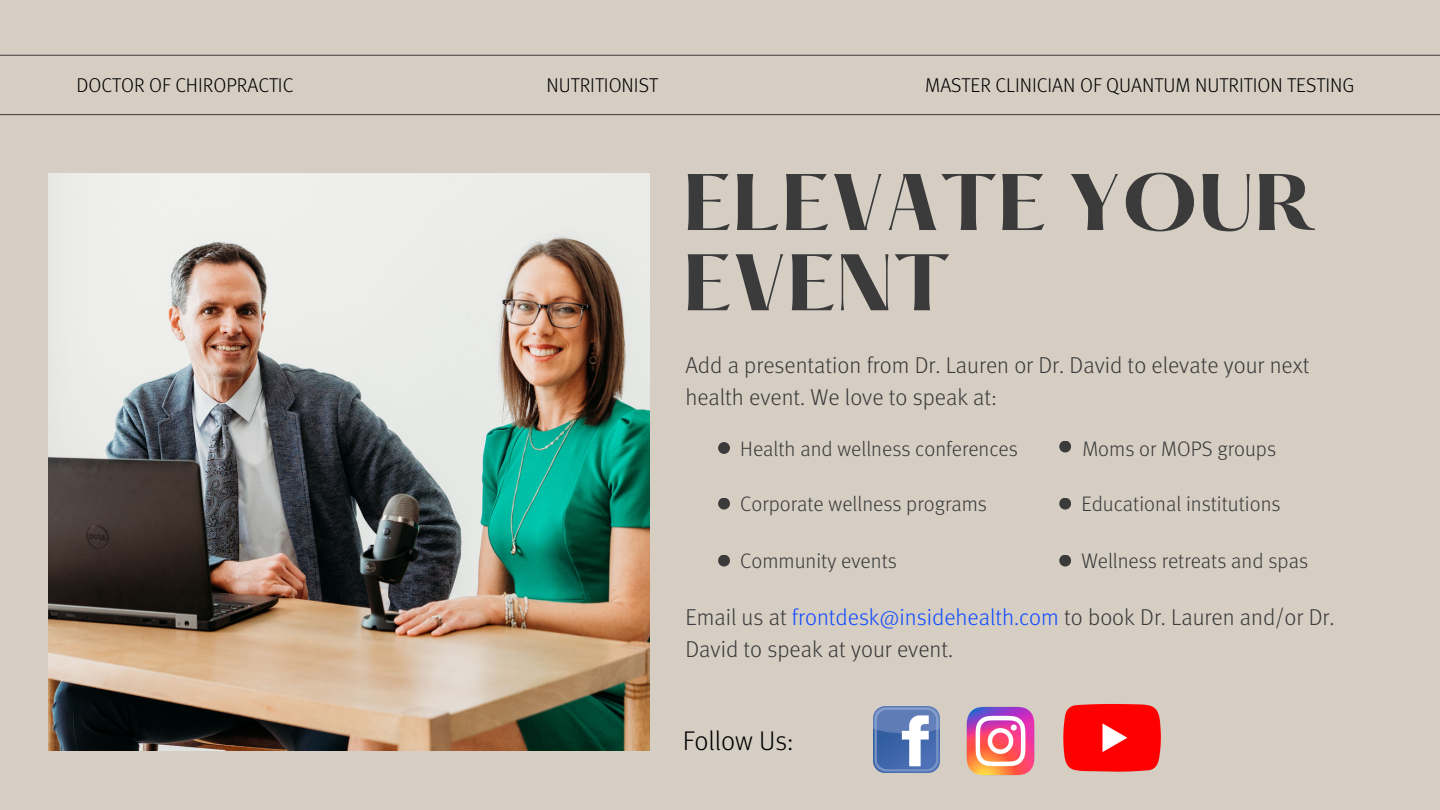
<style>
.page{position:relative;width:1440px;height:810px;background:#d6cec3}
.page>*{position:absolute;margin:0;border:0;box-sizing:border-box;transform-origin:0 0}
.t1{font:700 70px/80.2px "Hatton";color:#3b3b3b}
.t2{font:300 27px "Meta Pro";color:#000}
.t3{font:300 23px/31.5px "Meta Pro";color:#3b3b3b}
.t4{font:300 21px "Meta Pro";color:#3b3b3b}
.t5{font:300 20px "Meta Pro";color:#000}
.s1{color:#104cff}
</style>
<div class="page">
<hr style="left:0;top:114px;width:1440px;height:1px;background:#3b3b3b">
<hr style="left:0;top:55px;width:1440px;height:1px;background:#3b3b3b">
<img style="left:48px;top:174px;width:602px;height:576px">
<div style="left:718px;top:442px;width:12px;height:12px;background:#3b3b3b;border-radius:50%"></div>
<div style="left:1059px;top:441px;width:12px;height:11px;background:#3b3b3b;border-radius:50%"></div>
<div style="left:718px;top:498px;width:12px;height:12px;background:#3b3b3b;border-radius:50%"></div>
<div style="left:718px;top:555px;width:12px;height:12px;background:#3b3b3b;border-radius:50%"></div>
<div style="left:1059px;top:498px;width:12px;height:12px;background:#3b3b3b;border-radius:50%"></div>
<div style="left:1059px;top:555px;width:12px;height:12px;background:#3b3b3b;border-radius:50%"></div>
<img style="left:873px;top:706px;width:66px;height:67px">
<img style="left:1063px;top:704px;width:98px;height:68px">
<img style="left:939px;top:706px;width:96px;height:69px">
<p class="t5" style="left:76px;top:69px;width:218px">DOCTOR OF CHIROPRACTIC</p>
<p class="t5" style="left:546px;top:69px;width:113px">NUTRITIONIST</p>
<p class="t5" style="left:925px;top:69px;width:431px">MASTER CLINICIAN OF QUANTUM NUTRITION TESTING</p>
<h1 class="t1" style="left:683px;top:170px;width:636px">ELEVATE YOUR<br>EVENT</h1>
<p class="t3" style="left:685px;top:349px;width:626px">Add a presentation from Dr. Lauren or Dr. David to elevate your next health event. We love to speak at:</p>
<p class="t4" style="left:740px;top:432px;width:279px">Health and wellness conferences</p>
<p class="t4" style="left:1082px;top:432px;width:195px">Moms or MOPS groups</p>
<p class="t4" style="left:740px;top:488px;width:248px">Corporate wellness programs</p>
<p class="t4" style="left:740px;top:545px;width:158px">Community events</p>
<p class="t4" style="left:1081px;top:488px;width:201px">Educational institutions</p>
<p class="t4" style="left:1081px;top:545px;width:228px">Wellness retreats and spas</p>
<p class="t3" style="left:685px;top:601px;width:651px">Email us at <span class="s1">frontdesk@insidehealth.com</span> to book Dr. Lauren and/or Dr.<br>David to speak at your event.</p>
<p class="t2" style="left:683px;top:719px;width:112px">Follow Us:</p>
</div>
